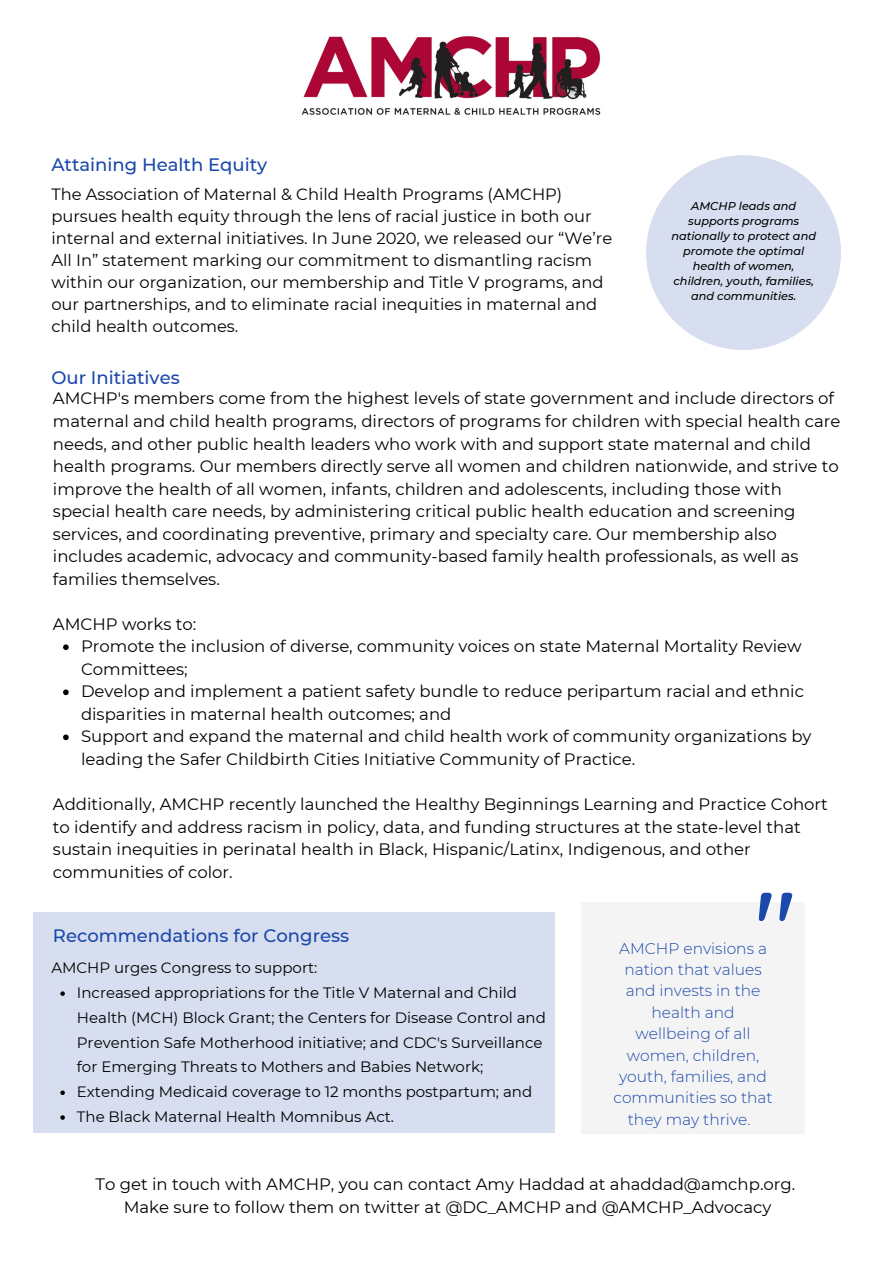
<style>
.page{position:relative;width:894px;height:1264px;background:#fff}
.page>*{position:absolute;margin:0;border:0;box-sizing:border-box;transform-origin:0 0}
.t1{font:500 99.45px "Quicksand";color:#1b48ab}
.t2{font:500 18px "Montserrat";color:#1b48ab}
.t3{font:16.5px/22.5px "Montserrat";color:#000}
.t4{font:16.35px/22px "Montserrat";color:#000}
.t5{font:300 15.45px/21.5px "Montserrat";color:#1b48ab;text-align:center}
.t6{font:15px/24.8px "Montserrat";color:#000}
.t7{font:italic 500 11.25px/15px "Montserrat";color:#000;text-align:center}
</style>
<div class="page">
<img style="left:301px;top:36px;width:300px;height:79px">
<div style="left:646px;top:155px;width:194px;height:195px;background:#d6deef;border-radius:50%"></div>
<div style="left:33px;top:912px;width:521px;height:221px;background:#d6deef"></div>
<svg style="left:63px;top:644px;width:6px;height:6px"></svg>
<svg style="left:63px;top:689px;width:6px;height:6px"></svg>
<svg style="left:63px;top:734px;width:6px;height:6px"></svg>
<div style="left:581px;top:902px;width:223px;height:231px;background:#f4f4f4"></div>
<svg style="left:60px;top:991px;width:5px;height:4px"></svg>
<svg style="left:60px;top:1090px;width:5px;height:4px"></svg>
<svg style="left:60px;top:1115px;width:5px;height:4px"></svg>
<p class="t2" style="left:51px;top:154px;width:217px">Attaining Health Equity</p>
<p class="t4" style="left:51px;top:183px;width:562px">The Association of Maternal &amp; Child Health Programs (AMCHP) pursues health equity through the lens of racial justice in both our internal and external initiatives. In June 2020, we released our “We’re All In” statement marking our commitment to dismantling racism within our organization, our membership and Title V programs, and our partnerships, and to eliminate racial inequities in maternal and child health outcomes.</p>
<p class="t2" style="left:51px;top:367px;width:130px">Our Initiatives</p>
<p class="t7" style="left:671px;top:198px;width:146px">AMCHP leads and supports programs nationally to protect and promote the optimal health of women, children, youth, families, and communities.</p>
<p class="t3" style="left:53px;top:387px;width:788px">AMCHP's members come from the highest levels of state government and include directors of maternal and child health programs, directors of programs for children with special health care needs, and other public health leaders who work with and support state maternal and child health programs. Our members directly serve all women and children nationwide, and strive to improve the health of all women, infants, children and adolescents, including those with special health care needs, by administering critical public health education and screening services, and coordinating preventive, primary and specialty care. Our membership also includes academic, advocacy and community-based family health professionals, as well as families themselves.</p>
<p class="t3" style="left:53px;top:612px;width:145px">AMCHP works to:</p>
<p class="t3" style="left:81px;top:635px;width:731px">Promote the inclusion of diverse, community voices on state Maternal Mortality Review Committees;<br>Develop and implement a patient safety bundle to reduce peripartum racial and ethnic disparities in maternal health outcomes; and<br>Support and expand the maternal and child health work of community organizations by leading the Safer Childbirth Cities Initiative Community of Practice.</p>
<p class="t3" style="left:53px;top:792px;width:776px">Additionally, AMCHP recently launched the Healthy Beginnings Learning and Practice Cohort to identify and address racism in policy, data, and funding structures at the state-level that sustain inequities in perinatal health in Black, Hispanic/Latinx, Indigenous, and other communities of color.</p>
<p class="t2" style="left:53px;top:924px;width:298px">Recommendations for Congress</p>
<p class="t6" style="left:51px;top:955px;width:267px">AMCHP urges Congress to support:</p>
<p class="t6" style="left:77px;top:980px;width:470px">Increased appropriations for the Title V Maternal and Child Health (MCH) Block Grant; the Centers for Disease Control and Prevention Safe Motherhood initiative; and CDC's Surveillance for Emerging Threats to Mothers and Babies Network; Extending Medicaid coverage to 12 months postpartum; and The Black Maternal Health Momnibus Act.</p>
<h1 class="t1" style="left:754px;top:862px;width:42px">"</h1>
<p class="t5" style="left:613px;top:937px;width:161px">AMCHP envisions a nation that values and invests in the health and wellbeing of all women, children, youth, families, and communities so that they may thrive.</p>
<p class="t3" style="left:96px;top:1173px;width:701px;text-align:center">To get in touch with AMCHP, you can contact Amy Haddad at ahaddad@amchp.org.<br>Make sure to follow them on twitter at @DC_AMCHP and @AMCHP_Advocacy</p>
</div>
